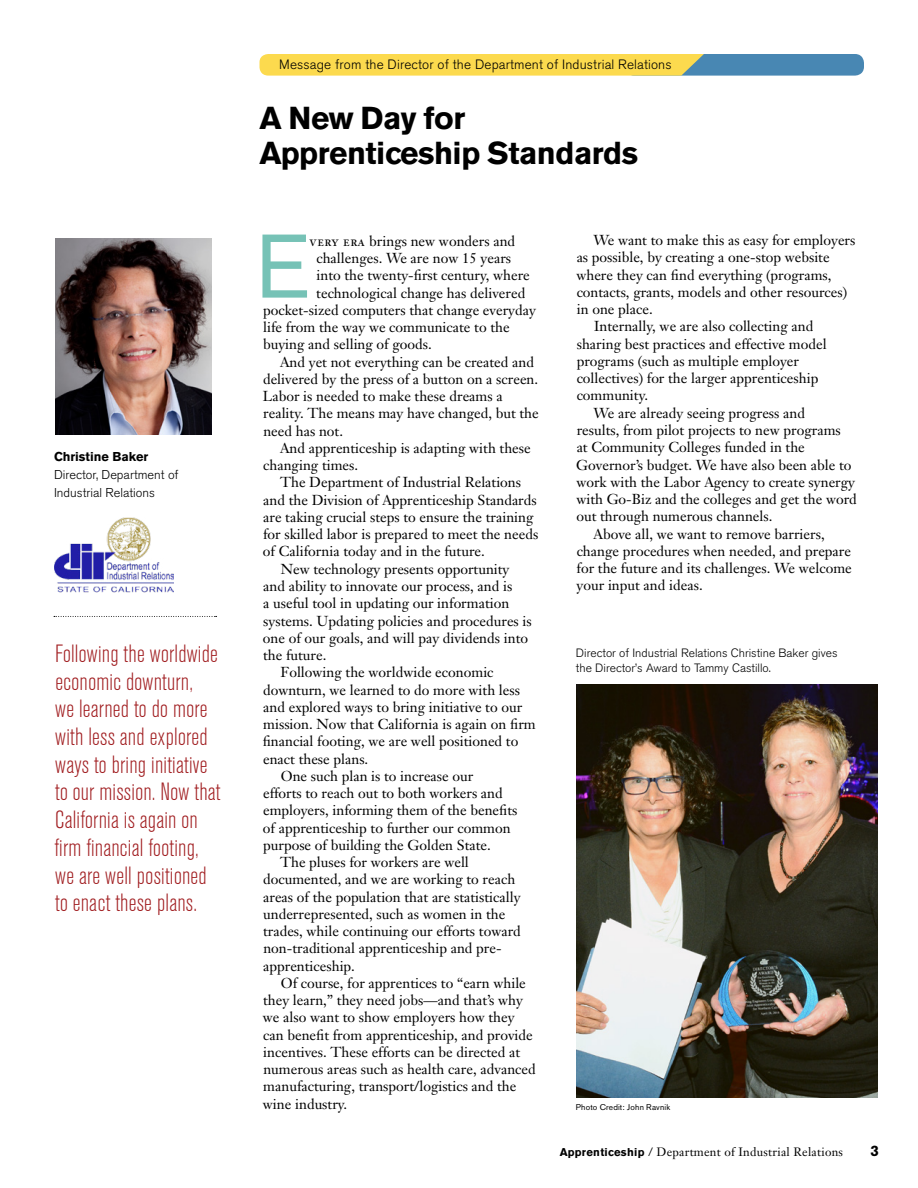
<style>
.page{position:relative;width:918px;height:1188px;background:#fff}
.page>*{position:absolute;margin:0;border:0;box-sizing:border-box;transform-origin:0 0}
.t1{font:89.25px "Akzidenz Grotesk BE";color:#76c2b6}
.t2{font:700 31.5px/34.5px "Akzidenz Grotesk BE";letter-spacing:-.015em;color:#000}
.t3{font:300 condensed 24.75px/27.8px "Akzidenz Grotesk BE";letter-spacing:.01em;color:#a11e21}
.t4{font:700 15px "Akzidenz Grotesk BE";color:#000}
.t5{font:14.25px/17.2px "Janson Text";color:#000}
.t6{font:300 13.5px "Akzidenz Grotesk BE";letter-spacing:.01em;color:#000}
.t7{font:300 12.75px/18px "Akzidenz Grotesk BE";color:#000}
.t8{font:700 12.75px "Akzidenz Grotesk BE";color:#000}
.t9{font:300 12px/15px "Akzidenz Grotesk BE";color:#000}
.t10{font:12px "Janson Text";letter-spacing:.02em;color:#000}
.t11{font:8.25px "Akzidenz Grotesk BE";letter-spacing:.015em;color:#000}
.s1{font-family:"Janson Text Roman SC"}
.s2{font-family:"Akzidenz Grotesk BE";font-weight:700;font-size:11.25px}
</style>
<div class="page">
<svg style="left:54px;top:616px;width:163px;height:1px"></svg>
<div style="left:625px;top:54px;width:239px;height:22px;background:#4887b3;border-radius:9px"></div>
<svg style="left:260px;top:54px;width:444px;height:22px;background:#f7d854"></svg>
<img style="left:56px;top:239px;width:155px;height:196px">
<img style="left:54px;top:517px;width:119px;height:76px">
<img style="left:576px;top:684px;width:301px;height:414px">
<p class="t8" style="left:54px;top:449px;width:96px">Christine Baker</p>
<p class="t7" style="left:54px;top:466px;width:126px">Director, Department of<br>Industrial Relations</p>
<p class="t3" style="left:55px;top:640px;width:167px">Following the worldwide economic downturn,<br>we learned to do more with less and explored ways to bring initiative to our mission. Now that<br>California is again on frm fnancial footing, we are well positioned to enact these plans.</p>
<p class="t6" style="left:279px;top:57px;width:394px">Message from the Director of the Department of Industrial Relations</p>
<h2 class="t2" style="left:260px;top:101px;width:380px">A New Day for<br>Apprenticeship Standards</h2>
<p class="t1" style="left:256px;top:213px;width:55px">E</p>
<p class="t5" style="left:310px;top:232px;width:207px"><span class="s1">very era</span> brings new wonders and</p>
<p class="t5" style="left:316px;top:249px;width:196px">challenges. We are now 15 years</p>
<p class="t5" style="left:316px;top:267px;width:215px">into the twenty-frst century, where</p>
<p class="t5" style="left:316px;top:284px;width:211px">technological change has delivered</p>
<p class="t5" style="left:263px;top:301px;width:274px">pocket-sized computers that change everyday</p>
<p class="t5" style="left:263px;top:318px;width:248px">life from the way we communicate to the</p>
<p class="t5" style="left:263px;top:336px;width:170px">buying and selling of goods.</p>
<p class="t5" style="left:263px;top:353px;width:278px;text-indent:17px">And yet not everything can be created and delivered by the press of a button on a screen.<br>Labor is needed to make these dreams a reality. The means may have changed, but the need has not.</p>
<p class="t5" style="left:263px;top:439px;width:269px;text-indent:17px">And apprenticeship is adapting with these changing times.</p>
<p class="t5" style="left:263px;top:474px;width:277px;text-indent:17px">The Department of Industrial Relations and the Division of Apprenticeship Standards are taking crucial steps to ensure the training for skilled labor is prepared to meet the needs of California today and in the future.</p>
<p class="t5" style="left:263px;top:560px;width:270px;text-indent:18px">New technology presents opportunity and ability to innovate our process, and is<br>a useful tool in updating our information systems. Updating policies and procedures is one of our goals, and will pay dividends into the future.</p>
<p class="t5" style="left:263px;top:664px;width:275px;text-indent:18px">Following the worldwide economic downturn, we learned to do more with less and explored ways to bring initiative to our mission. Now that California is again on frm fnancial footing, we are well positioned to enact these plans.</p>
<p class="t5" style="left:263px;top:767px;width:256px;text-indent:18px">One such plan is to increase our<br>efforts to reach out to both workers and employers, informing them of the benefts of apprenticeship to further our common purpose of building the Golden State.</p>
<p class="t5" style="left:263px;top:853px;width:259px;text-indent:17px">The pluses for workers are well documented, and we are working to reach areas of the population that are statistically underrepresented, such as women in the trades, while continuing our efforts toward non-traditional apprenticeship and pre&shy;apprenticeship.</p>
<p class="t5" style="left:263px;top:974px;width:274px;text-indent:18px">Of course, for apprentices to “earn while they learn,” they need jobs—and that’s why we also want to show employers how they can beneft from apprenticeship, and provide incentives. These efforts can be directed at numerous areas such as health care, advanced manufacturing, transport/logistics and the wine industry.</p>
<p class="t5" style="left:576px;top:231px;width:280px;text-indent:17px">We want to make this as easy for employers as possible, by creating a one-stop website where they can fnd everything (programs, contacts, grants, models and other resources) in one place.</p>
<p class="t5" style="left:577px;top:318px;width:251px;text-indent:18px">Internally, we are also collecting and sharing best practices and effective model programs (such as multiple employer collectives) for the larger apprenticeship community.</p>
<p class="t5" style="left:576px;top:404px;width:282px;text-indent:17px">We are already seeing progress and<br>results, from pilot projects to new programs<br>at Community Colleges funded in the Governor’s budget. We have also been able to work with the Labor Agency to create synergy with Go-Biz and the colleges and get the word out through numerous channels.</p>
<p class="t5" style="left:577px;top:525px;width:277px;text-indent:17px">Above all, we want to remove barriers, change procedures when needed, and prepare for the future and its challenges. We welcome your input and ideas.</p>
<p class="t9" style="left:576px;top:646px;width:263px">Director of Industrial Relations Christine Baker gives the Director’s Award to Tammy Castillo.</p>
<p class="t11" style="left:576px;top:1103px;width:96px">Photo Credit: John Ravnik</p>
<p class="t10" style="left:560px;top:1144px;width:285px"><span class="s2">Apprenticeship</span> / Department of Industrial Relations</p>
<p class="t4" style="left:871px;top:1142px;width:10px">3</p>
</div>
